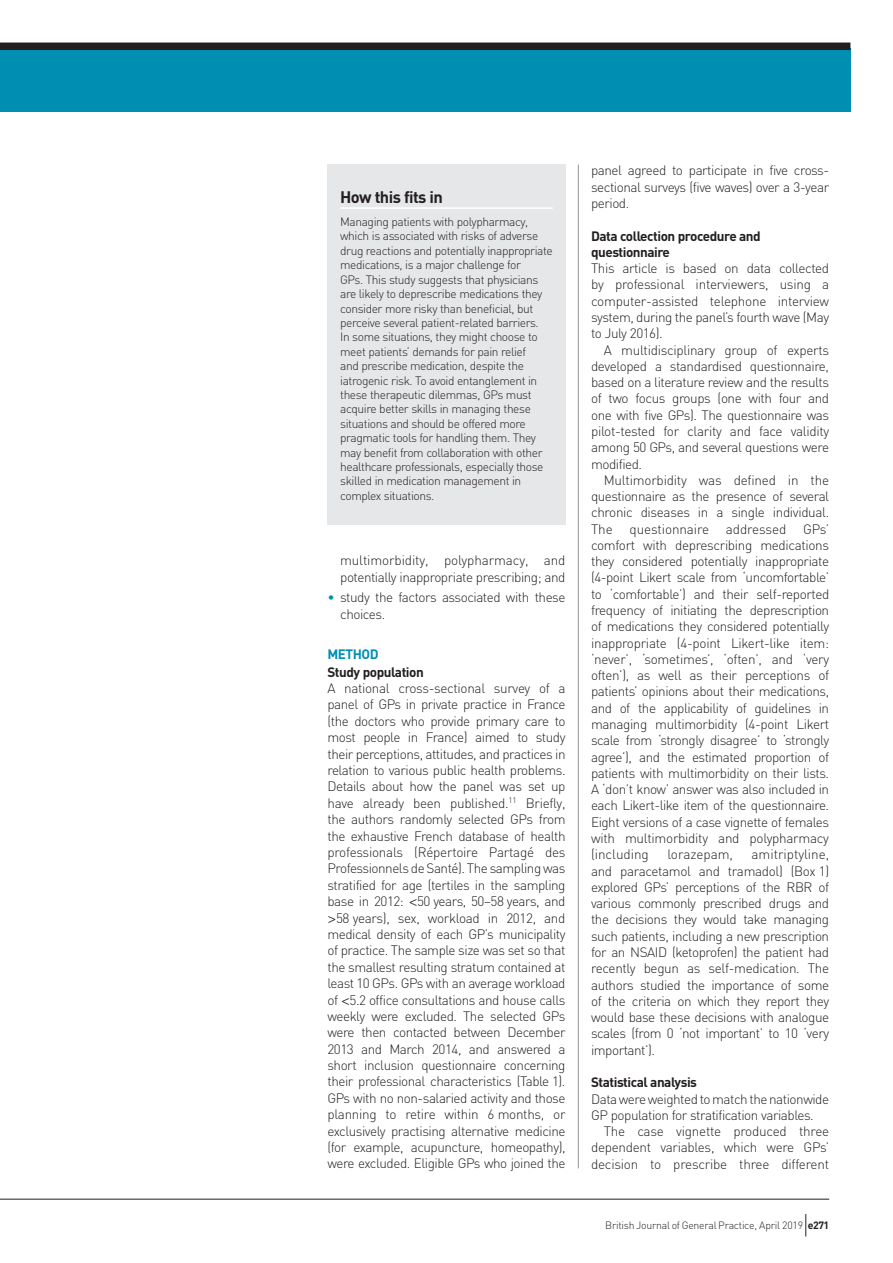
<style>
.page{position:relative;width:893px;height:1263px;background:#fff}
.page>*{position:absolute;margin:0;border:0;box-sizing:border-box;transform-origin:0 0}
.t1{font:700 16.5px "DIN";letter-spacing:-.035em;color:#231f20}
.t2{font:300 13.5px/16.4px "DIN";letter-spacing:-.035em;color:#231f20;text-align:justify}
.t3{font:700 13.5px/16.4px "DIN";letter-spacing:-.035em;color:#231f20}
.t4{font:300 13.5px "DIN";letter-spacing:-.005em;color:#231f20}
.t5{font:700 13.5px "DIN";letter-spacing:-.035em;color:#008fb3}
.t6{font:300 12px/14.4px "DIN";letter-spacing:-.035em;color:#231f20}
.t7{font:300 10.5px "DIN";letter-spacing:-.025em;color:#231f20}
.s1{color:#008fb3}
.s2{font-family:"Helvetica"}
.s3{font-weight:700}
</style>
<div class="page">
<div style="left:0;top:48px;width:850px;height:63px;background:#008fb3"></div>
<div style="left:0;top:43px;width:850px;height:7px;background:#231f20"></div>
<hr style="left:578px;top:165px;width:1px;height:1003px;background:#939598">
<div style="left:327px;top:165px;width:239px;height:360px;background:#e6e7e9"></div>
<hr style="left:340px;top:207px;width:213px;height:2px;background:#fff">
<hr style="left:0;top:1199px;width:829px;height:1px;background:#231f20">
<svg style="left:805px;top:1214px;width:1px;height:22px"></svg>
<p class="t1" style="left:340px;top:186px;width:104px">How this fits in</p>
<p class="t6" style="left:340px;top:214px;width:214px">Managing patients with polypharmacy, which is associated with risks of adverse drug reactions and potentially inappropriate medications, is a major challenge for<br>GPs. This study suggests that physicians are likely to deprescribe medications they consider more risky than beneficial, but perceive several patient-related barriers.<br>In some situations, they might choose to meet patients’ demands for pain relief<br>and prescribe medication, despite the iatrogenic risk. To avoid entanglement in these therapeutic dilemmas, GPs must acquire better skills in managing these situations and should be offered more pragmatic tools for handling them. They may benefit from collaboration with other healthcare professionals, especially those skilled in medication management in complex situations.</p>
<p class="t2" style="left:340px;top:552px;width:227px">multimorbidity, polypharmacy, and potentially inappropriate prescribing; and</p>
<p class="t2" style="left:340px;top:589px;width:227px;text-indent:-13px"><span class="s1">•</span> study the factors associated with these choices.</p>
<p class="t5" style="left:327px;top:645px;width:53px">METHOD</p>
<p class="t3" style="left:327px;top:663px;width:98px">Study population</p>
<p class="t2" style="left:327px;top:680px;width:240px">A national cross-sectional survey of a panel of GPs in private practice in France (the doctors who provide primary care to most people in France) aimed to study their perceptions, attitudes, and practices in relation to various public health problems.<br>Details about how the panel was set up have already been published.<sup>11</sup> Briefly, the authors randomly selected GPs from the exhaustive French database of health professionals (Répertoire Partagé des Professionnels de Santé). The sampling was stratified for age (tertiles in the sampling base in 2012: <span class="s2">&lt;</span>50 years, 50–58 years, and <span class="s2">&gt;</span>58 years), sex, workload in 2012, and medical density of each GP’s municipality of practice. The sample size was set so that the smallest resulting stratum contained at least 10 GPs. GPs with an average workload of <span class="s2">&lt;</span>5.2 office consultations and house calls weekly were excluded. The selected GPs were then contacted between December 2013 and March 2014, and answered a short inclusion questionnaire concerning their professional characteristics (Table 1).<br>GPs with no non-salaried activity and those planning to retire within 6 months, or exclusively practising alternative medicine (for example, acupuncture, homeopathy), were excluded. Eligible GPs who joined the</p>
<p class="t2" style="left:591px;top:162px;width:240px">panel agreed to participate in five cross&shy;sectional surveys (five waves) over a 3-year period.</p>
<p class="t3" style="left:591px;top:227px;width:171px">Data collection procedure and questionnaire</p>
<p class="t2" style="left:591px;top:260px;width:240px">This article is based on data collected by professional interviewers, using a computer-assisted telephone interview system, during the panel’s fourth wave (May to July 2016).</p>
<p class="t2" style="left:591px;top:341px;width:240px;text-indent:13px">A multidisciplinary group of experts developed a standardised questionnaire, based on a literature review and the results of two focus groups (one with four and one with five GPs). The questionnaire was pilot-tested for clarity and face validity among 50 GPs, and several questions were modified.</p>
<p class="t2" style="left:591px;top:472px;width:240px;text-indent:13px">Multimorbidity was defined in the questionnaire as the presence of several chronic diseases in a single individual.<br>The questionnaire addressed GPs’ comfort with deprescribing medications they considered potentially inappropriate (4-point Likert scale from ‘uncomfortable’ to ‘comfortable’) and their self-reported frequency of initiating the deprescription of medications they considered potentially inappropriate (4-point Likert-like item: ‘never’, ‘sometimes’, ‘often’, and ‘very often’), as well as their perceptions of patients’ opinions about their medications, and of the applicability of guidelines in managing multimorbidity (4-point Likert scale from ‘strongly disagree’ to ‘strongly agree’), and the estimated proportion of patients with multimorbidity on their lists.<br>A ‘don’t know’ answer was also included in each Likert-like item of the questionnaire.<br>Eight versions of a case vignette of females with multimorbidity and polypharmacy (including</p>
<p class="t2" style="left:591px;top:846px;width:240px;text-indent:161px">amitriptyline, and paracetamol and tramadol) (Box 1) explored GPs’ perceptions of the RBR of various commonly prescribed drugs and the decisions they would take managing such patients, including a new prescription for an NSAID (ketoprofen) the patient had recently begun as self-medication. The authors studied the importance of some of the criteria on which they report they would base these decisions with analogue scales (from 0 ‘not important’ to 10 ‘very important’).</p>
<p class="t3" style="left:591px;top:1073px;width:107px">Statistical analysis</p>
<p class="t2" style="left:591px;top:1090px;width:240px">Data were weighted to match the nationwide<br>GP population for stratification variables.</p>
<p class="t2" style="left:591px;top:1123px;width:240px;text-indent:13px">The case vignette produced three dependent variables, which were GPs’ decision to prescribe three different</p>
<p class="t4" style="left:667px;top:846px;width:67px">lorazepam,</p>
<p class="t7" style="left:605px;top:1218px;width:225px">British Journal of General Practice, April 2019 <span class="s3">e271</span></p>
</div>
